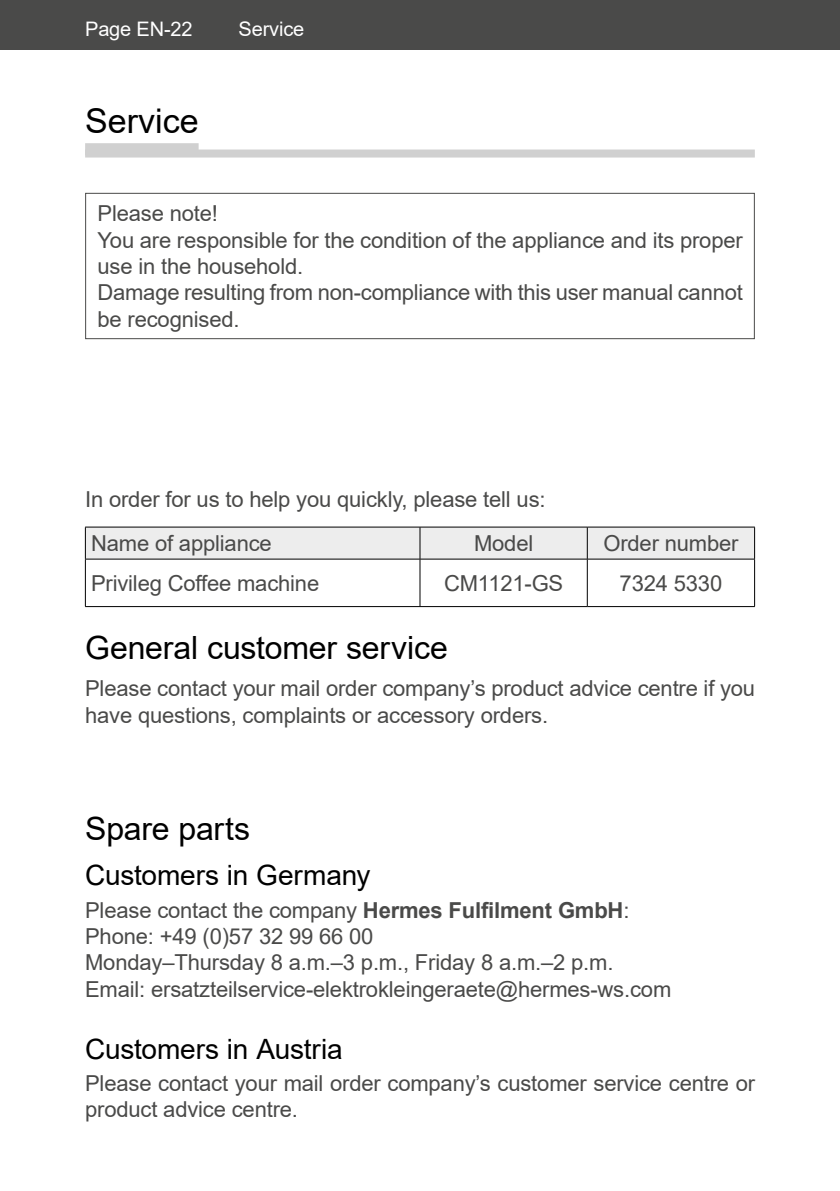
<style>
.page{position:relative;width:840px;height:1191px;background:#fff}
.page>*{position:absolute;margin:0;border:0;box-sizing:border-box;transform-origin:0 0}
.t1{font:34px "Arial";color:#000}
.t2{font:32px "Arial";letter-spacing:-.005em;color:#000}
.t3{font:28px "Arial";letter-spacing:-.01em;color:#000}
.t4{font:22px/26.4px "Arial";letter-spacing:-.01em;color:#4a4a49}
.t5{font:20px "Arial";letter-spacing:-.01em;color:#fff}
.s1{font-weight:700}
</style>
<div class="page">
<hr style="left:839px;top:0;width:1px;height:50px;background:#4a4a49">
<div style="left:0;top:0;width:839px;height:50px;background:#4a4a49"></div>
<div style="left:85px;top:143px;width:113px;height:12px;background:#d0d0d0"></div>
<div style="left:85px;top:149px;width:669px;height:8px;background:#d0d0d0"></div>
<svg style="left:86px;top:528px;width:667px;height:78px"></svg>
<hr style="left:85px;top:559px;width:1px;height:47px;background:#000">
<hr style="left:85px;top:606px;width:335px;height:1px;background:#000">
<hr style="left:419px;top:559px;width:1px;height:47px;background:#000">
<hr style="left:586px;top:559px;width:1px;height:47px;background:#000">
<hr style="left:753px;top:559px;width:1px;height:47px;background:#000">
<hr style="left:420px;top:606px;width:167px;height:1px;background:#000">
<hr style="left:587px;top:606px;width:167px;height:1px;background:#000">
<hr style="left:85px;top:527px;width:335px;height:1px;background:#000">
<hr style="left:85px;top:527px;width:1px;height:32px;background:#000">
<hr style="left:420px;top:527px;width:167px;height:1px;background:#000">
<hr style="left:419px;top:527px;width:1px;height:32px;background:#000">
<hr style="left:587px;top:527px;width:167px;height:1px;background:#000">
<hr style="left:586px;top:527px;width:1px;height:32px;background:#000">
<hr style="left:753px;top:527px;width:1px;height:32px;background:#000">
<hr style="left:85px;top:559px;width:335px;height:1px;background:#000">
<hr style="left:420px;top:559px;width:167px;height:1px;background:#000">
<hr style="left:587px;top:559px;width:167px;height:1px;background:#000">
<div style="left:85px;top:193px;width:669px;height:146px;border:1px solid #4a4a49"></div>
<p class="t5" style="left:85px;top:15px;width:109px">Page EN-22</p>
<p class="t5" style="left:238px;top:15px;width:67px">Service</p>
<h1 class="t1" style="left:85px;top:97px;width:115px">Service</h1>
<p class="t4" style="left:97px;top:200px;width:646px">Please note!<br>You are responsible for the condition of the appliance and its proper use in the household.<br>Damage resulting from non-compliance with this user manual cannot be recognised.</p>
<p class="t4" style="left:85px;top:478px;width:461px;line-height:43.6px">In order for us to help you quickly, please tell us:<br>Name of appliance</p>
<p class="t4" style="left:473px;top:530px;width:61px">Model</p>
<p class="t4" style="left:603px;top:530px;width:136px">Order number</p>
<p class="t4" style="left:91px;top:570px;width:229px">Privileg Coffee machine</p>
<p class="t4" style="left:444px;top:570px;width:121px">CM1121-GS</p>
<p class="t4" style="left:619px;top:570px;width:104px">7324 5330</p>
<h2 class="t2" style="left:85px;top:625px;width:364px">General customer service</h2>
<p class="t4" style="left:85px;top:675px;width:671px">Please contact your mail order company’s product advice centre if you have questions, complaints or accessory orders.</p>
<h2 class="t2" style="left:85px;top:807px;width:166px">Spare parts</h2>
<p class="t3" style="left:85px;top:856px;width:287px">Customers in Germany</p>
<p class="t4" style="left:85px;top:896px;width:587px">Please contact the company <span class="s1">Hermes Fulfilment GmbH</span>:<br>Phone: +49 (0)57 32 99 66 00<br>Monday–Thursday 8 a.m.–3 p.m., Friday 8 a.m.–2 p.m.<br>Email: ersatzteilservice-elektrokleingeraete@hermes-ws.com</p>
<p class="t3" style="left:85px;top:1029px;width:259px">Customers in Austria</p>
<p class="t4" style="left:85px;top:1069px;width:671px">Please contact your mail order company’s customer service centre or product advice centre.</p>
</div>
